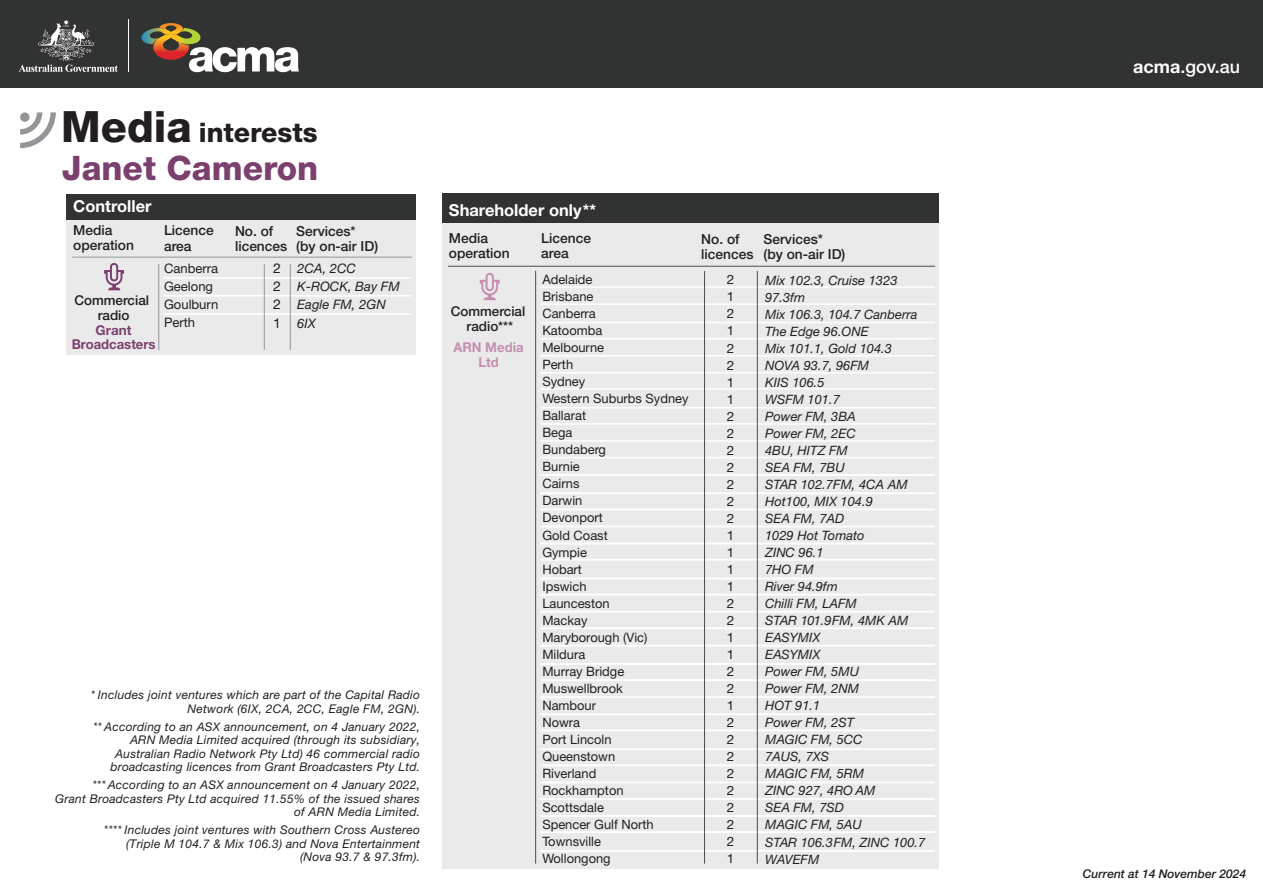
<style>
.page{position:relative;width:1263px;height:893px;background:#fff}
.page>*{position:absolute;margin:0;border:0;box-sizing:border-box;transform-origin:0 0}
.t1{font:800 33.75px "Helvetica Neue LT Std";color:#7c406e}
.t2{font:800 27px "Helvetica Neue LT Std";color:#231f20}
.t3{font:500 18px "Helvetica Neue LT Std";color:#fff}
.t4{font:700 16.5px "Helvetica Neue LT Std";color:#fff}
.t5{font:500 13.8px/15.1px "Helvetica Neue LT Std";color:#231f20}
.t6{font:500 13.5px/15.1px "Helvetica Neue LT Std";color:#231f20;text-align:center}
.t7{font:700 13.5px/13.5px "Helvetica Neue LT Std";color:#7c406e;text-align:center}
.t8{font:700 13.5px/15px "Helvetica Neue LT Std";color:#c68eb0;text-align:center}
.t9{font:13.5px/18.1px "Helvetica Neue LT Std";color:#231f20;text-align:justify;scale:1.05 1}
.t10{font:italic 13.05px/18.1px "Helvetica Neue LT Std";color:#231f20}
.t11{font:13.05px/18.1px "Helvetica Neue LT Std";color:#231f20}
.t12{font:italic 12.9px/17.1px "Helvetica Neue LT Std";color:#231f20}
.t13{font:12.9px/17.1px "Helvetica Neue LT Std";color:#231f20}
.t14{font:12.9px/17.1px "Helvetica Neue LT Std";color:#231f20;text-align:justify;scale:1.05 1}
.t15{font:italic 12px/13.5px "Helvetica Neue LT Std";letter-spacing:.02em;color:#231f20;text-align:right}
.t16{font:italic 500 12px "Helvetica Neue LT Std";color:#231f20}
.s1{font-size:43.2px}
.s2{font-weight:700}
</style>
<div class="page">
<svg style="left:20px;top:112px;width:36px;height:36px"></svg>
<div style="left:442px;top:220px;width:497px;height:649px;background:#eaeaeb"></div>
<hr style="left:540px;top:286px;width:395px;height:2px;background:#fff">
<hr style="left:540px;top:303px;width:395px;height:2px;background:#fff">
<hr style="left:540px;top:322px;width:395px;height:1px;background:#fff">
<hr style="left:540px;top:338px;width:395px;height:1px;background:#fff">
<hr style="left:540px;top:355px;width:395px;height:1px;background:#fff">
<hr style="left:540px;top:372px;width:395px;height:2px;background:#fff">
<hr style="left:540px;top:388px;width:395px;height:2px;background:#fff">
<hr style="left:540px;top:407px;width:395px;height:1px;background:#fff">
<hr style="left:540px;top:423px;width:395px;height:2px;background:#fff">
<hr style="left:540px;top:440px;width:395px;height:2px;background:#fff">
<hr style="left:540px;top:457px;width:395px;height:1px;background:#fff">
<hr style="left:540px;top:474px;width:395px;height:2px;background:#fff">
<hr style="left:540px;top:492px;width:395px;height:2px;background:#fff">
<hr style="left:540px;top:508px;width:395px;height:2px;background:#fff">
<hr style="left:540px;top:525px;width:395px;height:2px;background:#fff">
<hr style="left:540px;top:542px;width:395px;height:2px;background:#fff">
<hr style="left:540px;top:559px;width:395px;height:2px;background:#fff">
<hr style="left:540px;top:577px;width:395px;height:2px;background:#fff">
<hr style="left:540px;top:594px;width:395px;height:2px;background:#fff">
<hr style="left:540px;top:611px;width:395px;height:2px;background:#fff">
<hr style="left:540px;top:627px;width:395px;height:2px;background:#fff">
<hr style="left:540px;top:645px;width:395px;height:2px;background:#fff">
<hr style="left:540px;top:663px;width:395px;height:2px;background:#fff">
<hr style="left:540px;top:679px;width:395px;height:2px;background:#fff">
<hr style="left:540px;top:696px;width:395px;height:2px;background:#fff">
<hr style="left:540px;top:713px;width:395px;height:2px;background:#fff">
<hr style="left:540px;top:729px;width:395px;height:2px;background:#fff">
<hr style="left:540px;top:748px;width:395px;height:2px;background:#fff">
<hr style="left:540px;top:764px;width:395px;height:2px;background:#fff">
<hr style="left:540px;top:781px;width:395px;height:2px;background:#fff">
<hr style="left:540px;top:798px;width:395px;height:2px;background:#fff">
<hr style="left:540px;top:815px;width:395px;height:2px;background:#fff">
<hr style="left:540px;top:831px;width:395px;height:2px;background:#fff">
<hr style="left:540px;top:850px;width:395px;height:2px;background:#fff">
<hr style="left:535px;top:271px;width:1px;height:593px;background:#4b4c4d">
<svg style="left:480px;top:273px;width:20px;height:27px"></svg>
<div style="left:0;top:0;width:1263px;height:88px;background:#313232"></div>
<hr style="left:129px;top:20px;width:1px;height:52px;background:#fff">
<svg style="left:141px;top:23px;width:158px;height:49px"></svg>
<svg style="left:19px;top:20px;width:99px;height:52px"></svg>
<div style="left:442px;top:194px;width:497px;height:29px;background:#313232"></div>
<hr style="left:448px;top:266px;width:487px;height:1px;background:#4b4c4d">
<hr style="left:757px;top:271px;width:1px;height:593px;background:#4b4c4d">
<hr style="left:704px;top:271px;width:1px;height:593px;background:#4b4c4d">
<div style="left:66px;top:218px;width:350px;height:136px;background:#eaeaeb"></div>
<hr style="left:164px;top:277px;width:247px;height:2px;background:#fff">
<hr style="left:164px;top:295px;width:247px;height:2px;background:#fff">
<hr style="left:164px;top:313px;width:247px;height:2px;background:#fff">
<div style="left:66px;top:195px;width:350px;height:25px;background:#313232"></div>
<hr style="left:72px;top:257px;width:340px;height:1px;background:#939598">
<hr style="left:290px;top:264px;width:1px;height:86px;background:#939598">
<hr style="left:264px;top:264px;width:1px;height:86px;background:#939598">
<hr style="left:158px;top:264px;width:1px;height:86px;background:#939598">
<svg style="left:104px;top:263px;width:20px;height:27px"></svg>
<h2 class="t2" style="left:61px;top:116px;width:258px"><span class="s1">Media</span> interests</h2>
<h1 class="t1" style="left:62px;top:147px;width:258px">Janet Cameron</h1>
<h3 class="t4" style="left:73px;top:196px;width:80px">Controller</h3>
<p class="t5" style="left:73px;top:223px;width:62px">Media operation</p>
<p class="t6" style="left:74px;top:293px;width:76px">Commercial radio</p>
<p class="t7" style="left:72px;top:323px;width:85px">Grant<br>Broadcasters</p>
<p class="t5" style="left:164px;top:223px;width:51px">Licence area</p>
<p class="t5" style="left:235px;top:223px;width:54px">No. of licences</p>
<p class="t5" style="left:296px;top:223px;width:83px">Services* (by on-air ID)</p>
<p class="t11" style="left:164px;top:259px;width:56px">Canberra<br>Geelong<br>Goulburn<br>Perth</p>
<p class="t9" style="left:273px;top:259px;width:9px">2<br>2<br>2<br>1</p>
<p class="t10" style="left:297px;top:259px;width:104px">2CA, 2CC<br>K-ROCK, Bay FM<br>Eagle FM, 2GN<br>6IX</p>
<p class="t15" style="left:91px;top:688px;width:331px">* Includes joint ventures which are part of the Capital Radio<br>Network (6IX, 2CA, 2CC, Eagle FM, 2GN).</p>
<p class="t15" style="left:93px;top:719px;width:328px">** According to an ASX announcement, on 4 January 2022, ARN Media Limited acquired (through its subsidiary, Australian Radio Network Pty Ltd) 46 commercial radio broadcasting licences from Grant Broadcasters Pty Ltd.</p>
<p class="t15" style="left:55px;top:778px;width:366px">*** According to an ASX announcement on 4 January 2022,<br>Grant Broadcasters Pty Ltd acquired 11.55% of the issued shares of ARN Media Limited.</p>
<p class="t15" style="left:104px;top:823px;width:318px">**** Includes joint ventures with Southern Cross Austereo (Triple M 104.7 &amp; Mix 106.3) and Nova Entertainment (Nova 93.7 &amp; 97.3fm).</p>
<h3 class="t4" style="left:449px;top:199px;width:149px">Shareholder only**</h3>
<p class="t5" style="left:449px;top:230px;width:62px">Media operation</p>
<p class="t5" style="left:541px;top:230px;width:51px">Licence area</p>
<p class="t5" style="left:701px;top:231px;width:54px">No. of licences</p>
<p class="t5" style="left:763px;top:231px;width:83px">Services* (by on-air ID)</p>
<p class="t13" style="left:542px;top:271px;width:148px">Adelaide<br>Brisbane<br>Canberra<br>Katoomba<br>Melbourne<br>Perth<br>Sydney<br>Western Suburbs Sydney<br>Ballarat<br>Bega<br>Bundaberg<br>Burnie<br>Cairns<br>Darwin<br>Devonport<br>Gold Coast<br>Gympie<br>Hobart<br>Ipswich<br>Launceston<br>Mackay<br>Maryborough (Vic)<br>Mildura<br>Murray Bridge<br>Muswellbrook<br>Nambour<br>Nowra<br>Port Lincoln<br>Queenstown<br>Riverland<br>Rockhampton<br>Scottsdale<br>Spencer Gulf North<br>Townsville<br>Wollongong</p>
<p class="t12" style="left:765px;top:271px;width:162px">Mix 102.3, Cruise 1323<br>97.3fm<br>Mix 106.3, 104.7 Canberra<br>The Edge 96.ONE<br>Mix 101.1, Gold 104.3<br>NOVA 93.7, 96FM<br>KIIS 106.5<br>WSFM 101.7<br>Power FM, 3BA<br>Power FM, 2EC<br>4BU, HITZ FM<br>SEA FM, 7BU<br>STAR 102.7FM, 4CA AM<br>Hot100, MIX 104.9<br>SEA FM, 7AD<br>1029 Hot Tomato<br>ZINC 96.1<br>7HO FM<br>River 94.9fm<br>Chilli FM, LAFM<br>STAR 101.9FM, 4MK AM<br>EASYMIX<br>EASYMIX<br>Power FM, 5MU<br>Power FM, 2NM<br>HOT 91.1<br>Power FM, 2ST<br>MAGIC FM, 5CC<br>7AUS, 7XS<br>MAGIC FM, 5RM<br>ZINC 927, 4RO AM<br>SEA FM, 7SD<br>MAGIC FM, 5AU<br>STAR 106.3FM, ZINC 100.7<br>WAVEFM</p>
<p class="t14" style="left:727px;top:271px;width:9px">2<br>1<br>2<br>1<br>2<br>2<br>1<br>1<br>2<br>2<br>2<br>2<br>2<br>2<br>2<br>1<br>1<br>1<br>1<br>2<br>2<br>1<br>1<br>2<br>2<br>1<br>2<br>2<br>2<br>2<br>2<br>2<br>2<br>2<br>1</p>
<p class="t6" style="left:451px;top:304px;width:76px">Commercial radio***</p>
<p class="t8" style="left:453px;top:339px;width:72px">ARN Media<br>Ltd</p>
<h3 class="t3" style="left:1133px;top:56px;width:108px"><span class="s2">acma</span>.gov.au</h3>
<p class="t16" style="left:1083px;top:866px;width:165px">Current at 14 November 2024</p>
</div>
